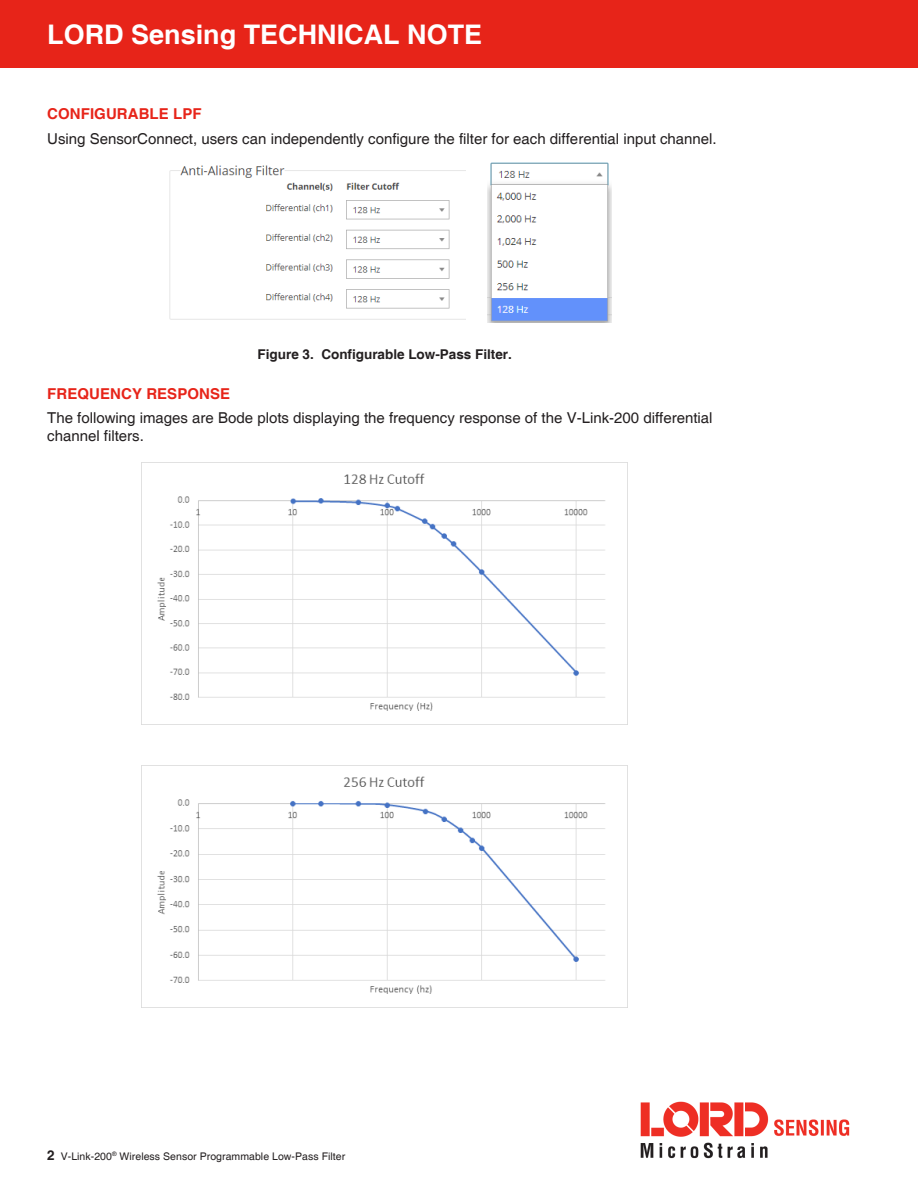
<style>
.page{position:relative;width:918px;height:1188px;background:#fff}
.page>*{position:absolute;margin:0;border:0;box-sizing:border-box;transform-origin:0 0}
.Headline{font:700 27px "Helvetica";color:#fff}
.Body{font:15px/18px "Helvetica";color:#231f20}
.BodyHeading{font:700 15px "Helvetica";letter-spacing:.005em;color:#e72419}
.t1{font:700 13.5px "Helvetica";color:#231f20}
.t2{font:10.5px "Helvetica";letter-spacing:.005em;color:#231f20}
.s1{font-weight:700;font-size:13.5px}
</style>
<div class="page">
<img style="left:640px;top:1101px;width:210px;height:58px">
<div style="left:0;top:0;width:918px;height:68px;background:#e72419"></div>
<img style="left:169px;top:165px;width:296px;height:155px">
<img style="left:487px;top:162px;width:124px;height:160px">
<img style="left:142px;top:462px;width:486px;height:262px">
<img style="left:142px;top:766px;width:486px;height:242px">
<p class="Headline" style="left:47px;top:18px;width:437px">LORD Sensing TECHNICAL NOTE</p>
<p class="BodyHeading" style="left:47px;top:104px;width:156px">CONFIGURABLE LPF</p>
<p class="Body" style="left:47px;top:130px;width:671px">Using SensorConnect, users can independently configure the filter for each differential input channel.</p>
<p class="t1" style="left:258px;top:346px;width:256px">Figure 3. Configurable Low-Pass Filter.</p>
<p class="BodyHeading" style="left:47px;top:384px;width:184px">FREQUENCY RESPONSE</p>
<p class="Body" style="left:47px;top:410px;width:667px">The following images are Bode plots displaying the frequency response of the V-Link-200 differential channel filters.</p>
<p class="t2" style="left:47px;top:1150px;width:300px"><span class="s1">2</span> V-Link-200<sup>®</sup> Wireless Sensor Programmable Low-Pass Filter</p>
</div>
